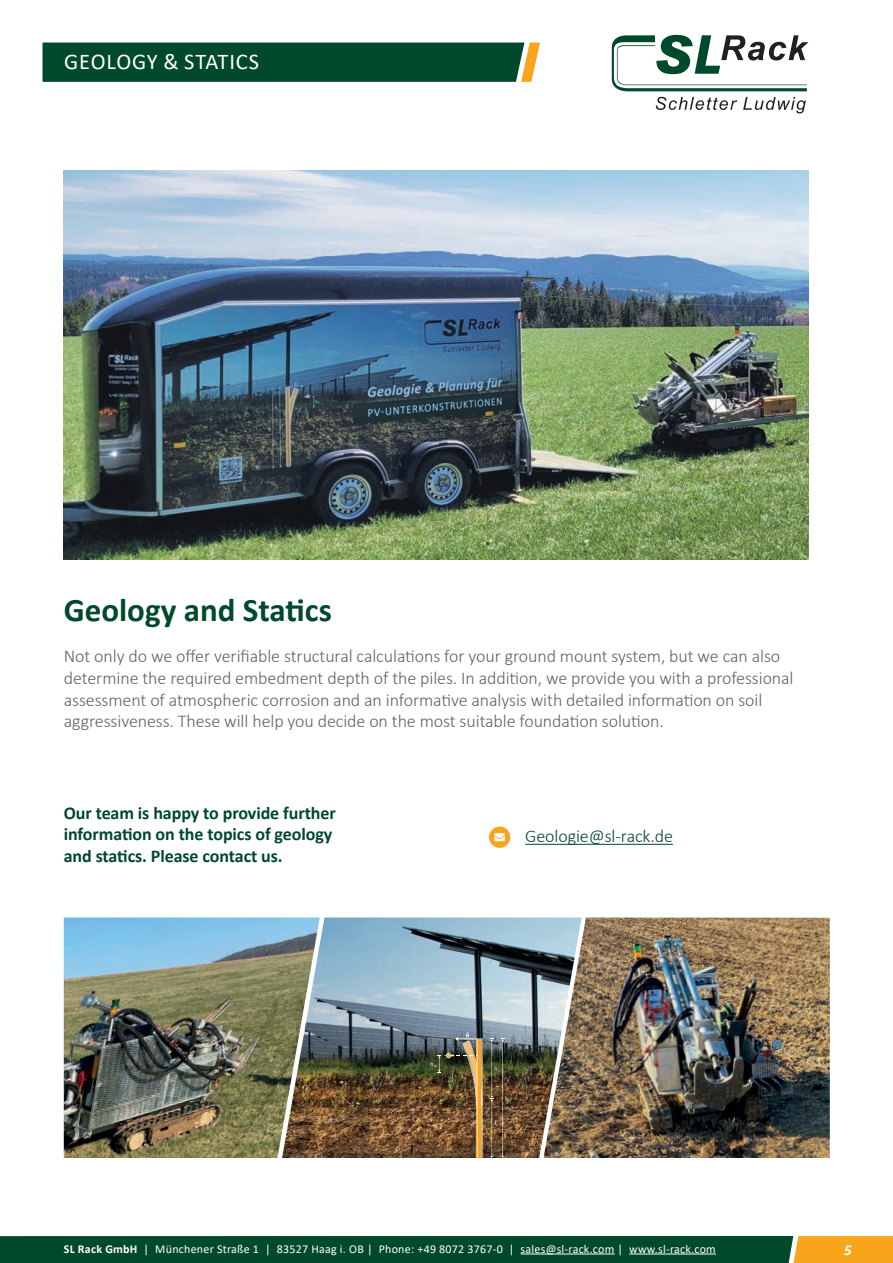
<style>
.page{position:relative;width:893px;height:1263px;background:#fff}
.page>*{position:absolute;margin:0;border:0;box-sizing:border-box;transform-origin:0 0}
.t1{font:700 33px "Calibri";color:#00492a}
.t2{font:22.5px "Calibri";letter-spacing:.035em;color:#fff}
.t3{font:300 18px/21.6px "Calibri";letter-spacing:-.005em;color:#636366}
.t4{font:700 18px/21.6px "Calibri";letter-spacing:-.005em;color:#00492a}
.t5{font:300 18px "Calibri";letter-spacing:-.005em;color:#00492a}
.t6{font:italic 700 15px "Calibri";color:#fff}
.t7{font:12px "Calibri";letter-spacing:.02em;color:#fff}
.s1{font-weight:700}
</style>
<div class="page">
<hr style="left:525px;top:844px;width:148px;height:1px;background:#00492a">
<img style="left:64px;top:170px;width:744px;height:389px">
<img style="left:582px;top:917px;width:248px;height:241px">
<img style="left:64px;top:917px;width:218px;height:241px">
<img style="left:282px;top:917px;width:300px;height:241px">
<img style="left:407px;top:1008px;width:131px;height:150px">
<img style="left:431px;top:1032px;width:51px;height:126px">
<img style="left:490px;top:1038px;width:18px;height:120px">
<div style="left:489px;top:826px;width:21px;height:22px;background:#f9a51b;border-radius:50%"></div>
<svg style="left:494px;top:833px;width:11px;height:8px"></svg>
<svg style="left:0;top:1236px;width:893px;height:27px;background:#1e552a"></svg>
<hr style="left:521px;top:1253px;width:94px;height:1px;background:#fff">
<hr style="left:629px;top:1253px;width:87px;height:1px;background:#fff">
<div style="left:43px;top:43px;width:497px;height:39px;background:#00492a"></div>
<svg style="left:656px;top:97px;width:81px;height:13px"></svg>
<svg style="left:743px;top:97px;width:63px;height:16px"></svg>
<svg style="left:612px;top:35px;width:196px;height:56px"></svg>
<p class="t2" style="left:64px;top:46px;width:196px">GEOLOGY &amp; STATICS</p>
<h1 class="t1" style="left:64px;top:587px;width:270px">Geology and Statics</h1>
<p class="t3" style="left:64px;top:645px;width:731px">Not only do we offer verifiable structural calculations for your ground mount system, but we can also determine the required embedment depth of the piles. In addition, we provide you with a professional assessment of atmospheric corrosion and an informative analysis with detailed information on soil aggressiveness. These will help you decide on the most suitable foundation solution.</p>
<p class="t4" style="left:64px;top:802px;width:273px">Our team is happy to provide further information on the topics of geology and statics. Please contact us.</p>
<p class="t5" style="left:525px;top:825px;width:149px">Geologie@sl-rack.de</p>
<p class="t7" style="left:64px;top:1240px;width:654px"><span class="s1">SL Rack GmbH</span> | Münchener Straße 1 | 83527 Haag i. OB | Phone: +49 8072 3767-0 | sales@sl-rack.com | www.sl-rack.com</p>
<p class="t6" style="left:844px;top:1239px;width:9px">5</p>
</div>
